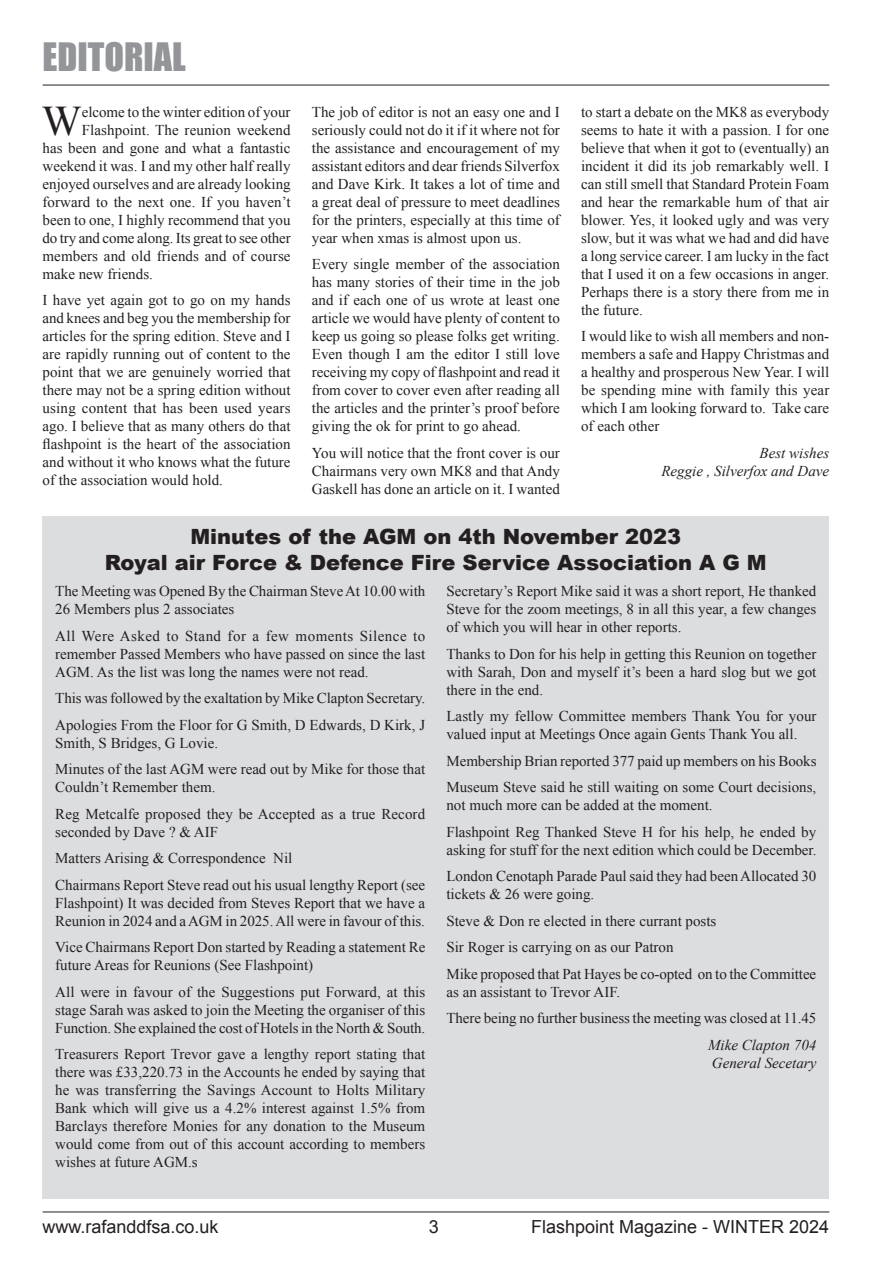
<style>
.page{position:relative;width:893px;height:1263px;background:#fff}
.page>*{position:absolute;margin:0;border:0;box-sizing:border-box;transform-origin:0 0}
.BODY{font:42.15px "Times New Roman";color:#231f20}
.PAGE_HEADING{font:36px "Impact";color:#939598}
._14PT_SUB_HEADING{font:900 21px "Arial";color:#231f20}
.t1{font:18px "Arial";color:#231f20}
.BODY-2{font:15px/18px "Times New Roman";color:#231f20;text-align:justify}
.Author{font:italic 15px/18px "Times New Roman";color:#231f20;text-align:right}
</style>
<div class="page">
<hr style="left:43px;top:85px;width:786px;height:1px;background:#231f20">
<hr style="left:43px;top:1211px;width:786px;height:1px;background:#231f20">
<div style="left:43px;top:517px;width:786px;height:682px;background:#dcdddf"></div>
<p class="PAGE_HEADING" style="left:43px;top:29px;width:145px">EDITORIAL</p>
<p class="BODY" style="left:42px;top:92px;width:41px">W</p>
<p class="BODY-2" style="left:82px;top:102px;width:210px">elcome to the winter edition of your</p>
<p class="BODY-2" style="left:82px;top:120px;width:210px">Flashpoint. The reunion weekend</p>
<p class="BODY-2" style="left:43px;top:138px;width:249px">has been and gone and what a fantastic</p>
<p class="BODY-2" style="left:43px;top:156px;width:250px">weekend it was. I and my other half really</p>
<p class="BODY-2" style="left:43px;top:174px;width:250px">enjoyed ourselves and are already looking</p>
<p class="BODY-2" style="left:43px;top:192px;width:250px">forward to the next one. If you haven’t</p>
<p class="BODY-2" style="left:43px;top:210px;width:250px">been to one, I highly recommend that you</p>
<p class="BODY-2" style="left:43px;top:228px;width:250px">do try and come along. Its great to see other</p>
<p class="BODY-2" style="left:43px;top:246px;width:250px">members and old friends and of course</p>
<p class="BODY-2" style="left:43px;top:264px;width:112px">make new friends.</p>
<p class="BODY-2" style="left:43px;top:291px;width:250px">I have yet again got to go on my hands and knees and beg you the membership for articles for the spring edition. Steve and I are rapidly running out of content to the point that we are genuinely worried that there may not be a spring edition without using content that has been used years ago. I believe that as many others do that flashpoint is the heart of the association and without it who knows what the future of the association would hold.</p>
<p class="BODY-2" style="left:312px;top:102px;width:250px">The job of editor is not an easy one and I seriously could not do it if it where not for the assistance and encouragement of my assistant editors and dear friends Silverfox and Dave Kirk. It takes a lot of time and a great deal of pressure to meet deadlines for the printers, especially at this time of year when xmas is almost upon us.</p>
<p class="BODY-2" style="left:312px;top:255px;width:250px">Every single member of the association has many stories of their time in the job and if each one of us wrote at least one article we would have plenty of content to keep us going so please folks get writing.<br>Even though I am the editor I still love receiving my copy of flashpoint and read it from cover to cover even after reading all the articles and the printer’s proof before giving the ok for print to go ahead.</p>
<p class="BODY-2" style="left:312px;top:443px;width:250px">You will notice that the front cover is our Chairmans very own MK8 and that Andy Gaskell has done an article on it. I wanted</p>
<p class="BODY-2" style="left:581px;top:102px;width:250px">to start a debate on the MK8 as everybody seems to hate it with a passion. I for one believe that when it got to (eventually) an incident it did its job remarkably well. I can still smell that Standard Protein Foam and hear the remarkable hum of that air blower. Yes, it looked ugly and was very slow, but it was what we had and did have a long service career. I am lucky in the fact that I used it on a few occasions in anger.<br>Perhaps there is a story there from me in the future.</p>
<p class="BODY-2" style="left:581px;top:327px;width:250px">I would like to wish all members and non&shy;members a safe and Happy Christmas and a healthy and prosperous New Year. I will be spending mine with family this year which I am looking forward to. Take care of each other</p>
<p class="Author" style="left:661px;top:443px;width:169px">Best wishes<br>Reggie , Silverfox and Dave</p>
<p class="_14PT_SUB_HEADING" style="left:190px;top:522px;width:492px">Minutes of the AGM on 4th November 2023</p>
<p class="_14PT_SUB_HEADING" style="left:105px;top:547px;width:663px">Royal air Force &amp; Defence Fire Service Association A G M</p>
<p class="BODY-2" style="left:55px;top:582px;width:371px">The Meeting was Opened By the Chairman Steve At 10.00 with<br>26 Members plus 2 associates</p>
<p class="BODY-2" style="left:55px;top:626px;width:372px">All Were Asked to Stand for a few moments Silence to remember Passed Members who have passed on since the last AGM. As the list was long the names were not read.</p>
<p class="BODY-2" style="left:55px;top:689px;width:372px">This was followed by the exaltation by Mike Clapton Secretary.</p>
<p class="BODY-2" style="left:55px;top:715px;width:371px">Apologies From the Floor for G Smith, D Edwards, D Kirk, J<br>Smith, S Bridges, G Lovie.</p>
<p class="BODY-2" style="left:55px;top:760px;width:371px">Minutes of the last AGM were read out by Mike for those that<br>Couldn’t Remember them.</p>
<p class="BODY-2" style="left:55px;top:804px;width:371px">Reg Metcalfe proposed they be Accepted as a true Record seconded by Dave ? &amp; AIF</p>
<p class="BODY-2" style="left:55px;top:849px;width:239px">Matters Arising &amp; Correspondence Nil</p>
<p class="BODY-2" style="left:55px;top:875px;width:371px">Chairmans Report Steve read out his usual lengthy Report (see Flashpoint) It was decided from Steves Report that we have a Reunion in 2024 and a AGM in 2025. All were in favour of this.</p>
<p class="BODY-2" style="left:55px;top:938px;width:372px">Vice Chairmans Report Don started by Reading a statement Re future Areas for Reunions (See Flashpoint)</p>
<p class="BODY-2" style="left:55px;top:982px;width:372px">All were in favour of the Suggestions put Forward, at this stage Sarah was asked to join the Meeting the organiser of this Function. She explained the cost of Hotels in the North &amp; South.</p>
<p class="BODY-2" style="left:55px;top:1045px;width:372px">Treasurers Report Trevor gave a lengthy report stating that there was £33,220.73 in the Accounts he ended by saying that he was transferring the Savings Account to Holts Military Bank which will give us a 4.2% interest against 1.5% from Barclays therefore Monies for any donation to the Museum would come from out of this account according to members wishes at future AGM.s</p>
<p class="BODY-2" style="left:446px;top:582px;width:371px">Secretary’s Report Mike said it was a short report, He thanked Steve for the zoom meetings, 8 in all this year, a few changes of which you will hear in other reports.</p>
<p class="BODY-2" style="left:446px;top:644px;width:371px">Thanks to Don for his help in getting this Reunion on together with Sarah, Don and myself it’s been a hard slog but we got there in the end.</p>
<p class="BODY-2" style="left:446px;top:707px;width:372px">Lastly my fellow Committee members Thank You for your valued input at Meetings Once again Gents Thank You all.</p>
<p class="BODY-2" style="left:446px;top:751px;width:372px">Membership Brian reported 377 paid up members on his Books</p>
<p class="BODY-2" style="left:446px;top:778px;width:371px">Museum Steve said he still waiting on some Court decisions, not much more can be added at the moment.</p>
<p class="BODY-2" style="left:446px;top:822px;width:371px">Flashpoint Reg Thanked Steve H for his help, he ended by asking for stuff for the next edition which could be December.</p>
<p class="BODY-2" style="left:446px;top:867px;width:371px">London Cenotaph Parade Paul said they had been Allocated 30 tickets &amp; 26 were going.</p>
<p class="BODY-2" style="left:446px;top:911px;width:271px">Steve &amp; Don re elected in there currant posts</p>
<p class="BODY-2" style="left:446px;top:938px;width:229px">Sir Roger is carrying on as our Patron</p>
<p class="BODY-2" style="left:446px;top:964px;width:371px">Mike proposed that Pat Hayes be co-opted on to the Committee as an assistant to Trevor AIF.</p>
<p class="BODY-2" style="left:446px;top:1009px;width:371px">There being no further business the meeting was closed at 11.45</p>
<p class="Author" style="left:708px;top:1035px;width:110px;text-align:left">Mike Clapton 704<br>General Secetary</p>
<p class="t1" style="left:43px;top:1215px;width:178px">www.rafanddfsa.co.uk</p>
<p class="t1" style="left:429px;top:1215px;width:12px">3</p>
<p class="t1" style="left:531px;top:1215px;width:300px">Flashpoint Magazine - WINTER 2024</p>
</div>
